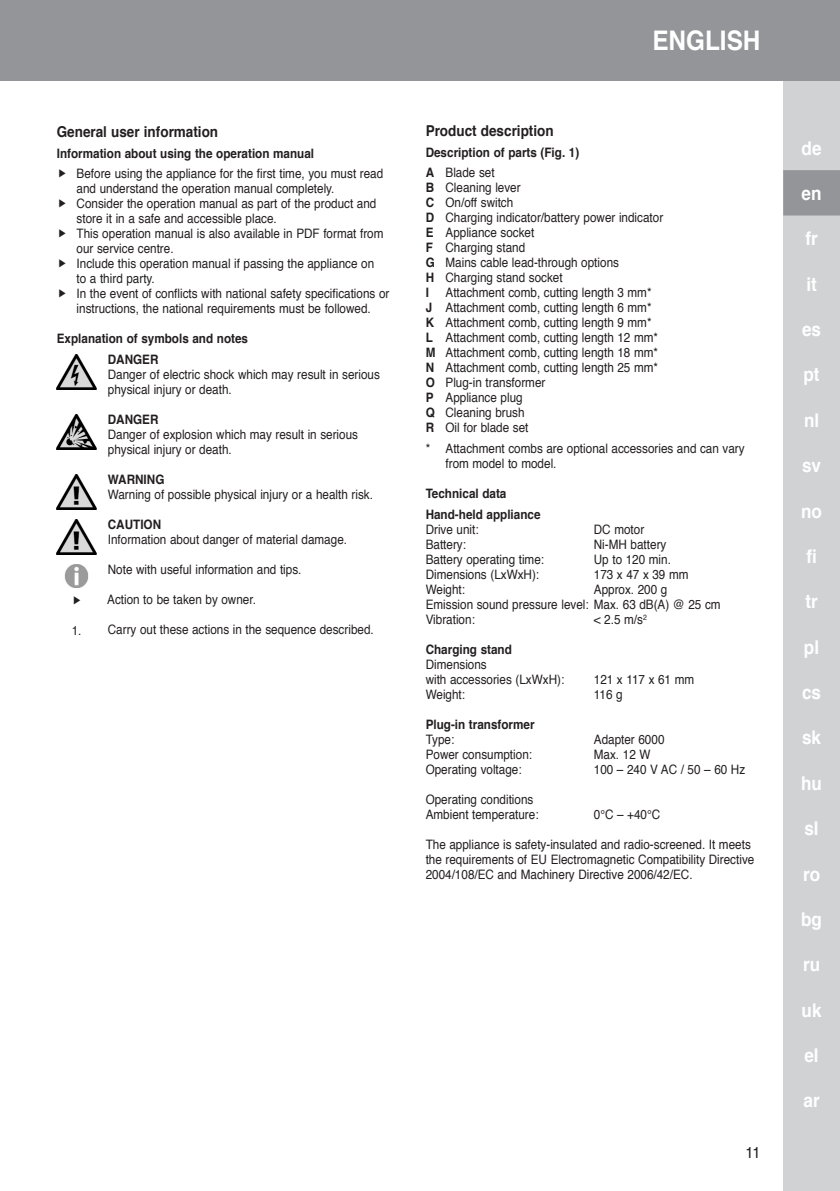
<style>
.page{position:relative;width:840px;height:1191px;background:#fff}
.page>*{position:absolute;margin:0;border:0;box-sizing:border-box;transform-origin:0 0}
.t1{font:700 27px "Helvetica";color:#fff;scale:.9 1}
.t2{font:700 19px "Helvetica";color:#fff;scale:.9 1}
.t3{font:16px "Helvetica";color:#231f20;scale:.9 1}
.t4{font:700 15px "Helvetica";color:#231f20;scale:.9 1}
.t5{font:13px/15px "Helvetica";color:#231f20;scale:.9 1}
.t6{font:700 13px/20.6px "Helvetica";color:#231f20;scale:.9 1}
.s1{font-weight:400}
.s2{font-weight:700}
</style>
<div class="page">
<div style="left:782px;top:0;width:57px;height:1191px;background:#d1d2d4"></div>
<div style="left:0;top:0;width:839px;height:80px;background:#939598"></div>
<div style="left:782px;top:170px;width:57px;height:45px;background:#939598"></div>
<img style="left:57px;top:355px;width:39px;height:34px">
<img style="left:57px;top:415px;width:39px;height:34px">
<img style="left:57px;top:475px;width:39px;height:34px">
<img style="left:57px;top:520px;width:39px;height:34px">
<img style="left:64px;top:565px;width:25px;height:22px">
<p class="t4" style="left:57px;top:120px;width:181px">General user information</p>
<p class="t6" style="left:57px;top:143px;width:287px">Information about using the operation manual</p>
<p class="t5" style="left:77px;top:167px;width:349px">Before using the appliance for the first time, you must read and understand the operation manual completely.<br>Consider the operation manual as part of the product and store it in a safe and accessible place.<br>This operation manual is also available in PDF format from our service centre.<br>Include this operation manual if passing the appliance on<br>to a third party.<br>In the event of conflicts with national safety specifications or instructions, the national requirements must be followed.</p>
<p class="t6" style="left:108px;top:329px;width:157px;text-indent:-51px">Explanation of symbols and notes<br>DANGER</p>
<p class="t5" style="left:108px;top:367px;width:304px">Danger of electric shock which may result in serious physical injury or death.</p>
<p class="t6" style="left:108px;top:409px;width:58px">DANGER</p>
<p class="t5" style="left:108px;top:427px;width:279px">Danger of explosion which may result in serious physical injury or death.</p>
<p class="t6" style="left:108px;top:469px;width:64px">WARNING</p>
<p class="t5" style="left:108px;top:487px;width:296px">Warning of possible physical injury or a health risk.</p>
<p class="t6" style="left:108px;top:514px;width:61px">CAUTION</p>
<p class="t5" style="left:108px;top:532px;width:267px">Information about danger of material damage.</p>
<p class="t5" style="left:108px;top:562px;width:216px">Note with useful information and tips.</p>
<p class="t5" style="left:107px;top:592px;width:167px">Action to be taken by owner.</p>
<p class="t5" style="left:108px;top:622px;width:297px">Carry out these actions in the sequence described.</p>
<p class="t5" style="left:72px;top:623px;width:12px">1.</p>
<h1 class="t1" style="left:652px;top:19px;width:122px">ENGLISH</h1>
<p class="t4" style="left:425px;top:119px;width:144px">Product description</p>
<p class="t6" style="left:425px;top:142px;width:172px">Description of parts (Fig. 1)<br>A <span class="s1">Blade set</span></p>
<p class="t5" style="left:425px;top:181px;width:265px"><span class="s2">B</span> Cleaning lever<br><span class="s2">C</span> On/off switch<br><span class="s2">D</span> Charging indicator/battery power indicator<br><span class="s2">E</span> Appliance socket<br><span class="s2">F</span> Charging stand<br><span class="s2">G</span> Mains cable lead-through options<br><span class="s2">H</span> Charging stand socket<br><span class="s2">I</span></p>
<p class="t5" style="left:425px;top:286px;width:259px;text-indent:20px">Attachment comb, cutting length 3 mm*<br><span class="s2">J</span> Attachment comb, cutting length 6 mm*<br><span class="s2">K</span> Attachment comb, cutting length 9 mm*<br><span class="s2">L</span> Attachment comb, cutting length 12 mm*<br><span class="s2">M</span> Attachment comb, cutting length 18 mm*<br><span class="s2">N</span> Attachment comb, cutting length 25 mm*<br><span class="s2">O</span> Plug-in transformer<br><span class="s2">P</span> Appliance plug<br><span class="s2">Q</span> Cleaning brush<br><span class="s2">R</span> Oil for blade set</p>
<p class="t5" style="left:445px;top:441px;width:334px;text-indent:-20px">* Attachment combs are optional accessories and can vary from model to model.</p>
<p class="t6" style="left:425px;top:483px;width:129px">Technical data<br>Hand-held appliance</p>
<p class="t5" style="left:425px;top:522px;width:60px">Drive unit:</p>
<p class="t5" style="left:593px;top:522px;width:57px">DC motor</p>
<p class="t5" style="left:425px;top:537px;width:46px">Battery:</p>
<p class="t5" style="left:593px;top:537px;width:82px">Ni-MH battery</p>
<p class="t5" style="left:425px;top:552px;width:133px">Battery operating time:</p>
<p class="t5" style="left:593px;top:552px;width:87px">Up to 120 min.</p>
<p class="t5" style="left:425px;top:567px;width:128px">Dimensions (LxWxH):</p>
<p class="t5" style="left:593px;top:567px;width:107px">173 x 47 x 39 mm</p>
<p class="t5" style="left:425px;top:582px;width:45px">Weight:</p>
<p class="t5" style="left:425px;top:582px;width:329px;text-indent:168px">Approx. 200 g<br>Emission sound pressure level: Max. 63 dB(A) @ 25 cm<br>Vibration:</p>
<p class="t5" style="left:593px;top:612px;width:60px">&lt; 2.5 m/s<sup>2</sup></p>
<p class="t6" style="left:425px;top:639px;width:97px">Charging stand</p>
<p class="t5" style="left:425px;top:657px;width:155px">Dimensions<br>with accessories (LxWxH):</p>
<p class="t5" style="left:593px;top:672px;width:113px">121 x 117 x 61 mm</p>
<p class="t5" style="left:425px;top:687px;width:45px">Weight:</p>
<p class="t5" style="left:593px;top:687px;width:33px">116 g</p>
<p class="t6" style="left:425px;top:714px;width:122px">Plug-in transformer</p>
<p class="t5" style="left:425px;top:732px;width:33px">Type:</p>
<p class="t5" style="left:593px;top:732px;width:80px">Adapter 6000</p>
<p class="t5" style="left:425px;top:747px;width:120px">Power consumption:</p>
<p class="t5" style="left:593px;top:747px;width:64px">Max. 12 W</p>
<p class="t5" style="left:425px;top:762px;width:108px">Operating voltage:</p>
<p class="t5" style="left:593px;top:762px;width:170px">100 – 240 V AC / 50 – 60 Hz</p>
<p class="t5" style="left:425px;top:792px;width:127px">Operating conditions<br>Ambient temperature:</p>
<p class="t5" style="left:593px;top:807px;width:75px">0°C – +40°C</p>
<p class="t5" style="left:425px;top:837px;width:366px">The appliance is safety-insulated and radio-screened. It meets the requirements of EU Electromagnetic Compatibility Directive<br>2004/108/EC and Machinery Directive 2006/42/EC.</p>
<p class="t3" style="left:745px;top:1139px;width:18px">11</p>
<h2 class="t2" style="left:801px;top:133px;width:24px">de</h2>
<h2 class="t2" style="left:801px;top:178px;width:24px">en</h2>
<h2 class="t2" style="left:805px;top:223px;width:15px">fr</h2>
<h2 class="t2" style="left:805px;top:269px;width:13px">it</h2>
<h2 class="t2" style="left:801px;top:314px;width:23px">es</h2>
<h2 class="t2" style="left:803px;top:359px;width:19px">pt</h2>
<h2 class="t2" style="left:803px;top:405px;width:18px">nl</h2>
<h2 class="t2" style="left:801px;top:450px;width:23px">sv</h2>
<h2 class="t2" style="left:800px;top:495px;width:25px">no</h2>
<h2 class="t2" style="left:805px;top:541px;width:13px">fi</h2>
<h2 class="t2" style="left:805px;top:586px;width:15px">tr</h2>
<h2 class="t2" style="left:803px;top:631px;width:18px">pl</h2>
<h2 class="t2" style="left:801px;top:677px;width:23px">cs</h2>
<h2 class="t2" style="left:801px;top:722px;width:23px">sk</h2>
<h2 class="t2" style="left:800px;top:767px;width:25px">hu</h2>
<h2 class="t2" style="left:804px;top:813px;width:17px">sl</h2>
<h2 class="t2" style="left:802px;top:858px;width:20px">ro</h2>
<h2 class="t2" style="left:800px;top:904px;width:25px">bg</h2>
<h2 class="t2" style="left:802px;top:949px;width:20px">ru</h2>
<h2 class="t2" style="left:801px;top:994px;width:24px">uk</h2>
<h2 class="t2" style="left:804px;top:1040px;width:17px">el</h2>
<h2 class="t2" style="left:803px;top:1085px;width:19px">ar</h2>
</div>
